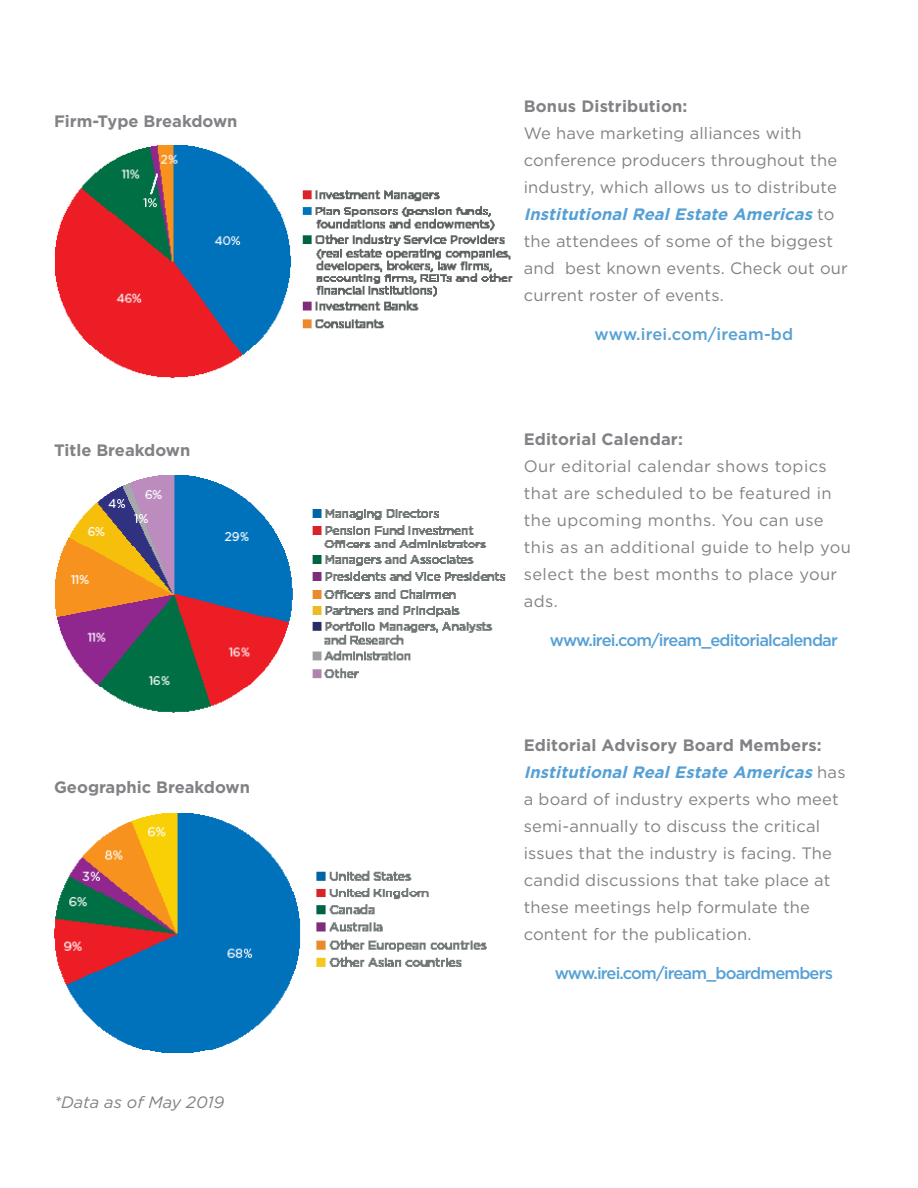
<style>
.page{position:relative;width:918px;height:1188px;background:#fff}
.page>*{position:absolute;margin:0;border:0;box-sizing:border-box;transform-origin:0 0}
.t1{font:16.5px/27px "Gotham";letter-spacing:.01em;color:#808285}
.t2{font:700 16.5px "Gotham";color:#808285}
.t3{font:500 16.5px "Gotham";letter-spacing:-.05em;color:#56a0d5}
.t4{font:500 16.5px "Gotham";letter-spacing:.01em;color:#56a0d5}
.t5{font:italic 16.5px "Gotham";color:#808285}
.s1{font-weight:700;font-style:italic;color:#56a0d5}
</style>
<div class="page">
<img style="left:55px;top:146px;width:458px;height:233px">
<img style="left:55px;top:475px;width:451px;height:238px">
<img style="left:54px;top:814px;width:433px;height:239px">
<p class="t2" style="left:54px;top:110px;width:185px">Firm-Type Breakdown</p>
<p class="t2" style="left:54px;top:439px;width:138px">Title Breakdown</p>
<p class="t2" style="left:54px;top:776px;width:198px">Geographic Breakdown</p>
<p class="t5" style="left:54px;top:1091px;width:172px">*Data as of May 2019</p>
<p class="t2" style="left:524px;top:95px;width:165px">Bonus Distribution:</p>
<p class="t1" style="left:524px;top:120px;width:326px">We have marketing alliances with conference producers throughout the industry, which allows us to distribute <span class="s1">InstitutionalRealEstate Americas</span>t o the attendees of some of the biggest and best known events. Check out our current roster of events.</p>
<p class="t4" style="left:595px;top:324px;width:200px">www.irei.com/iream-bd</p>
<p class="t2" style="left:524px;top:428px;width:161px">Editorial Calendar:</p>
<p class="t1" style="left:524px;top:453px;width:329px">Our editorial calendar shows topics that are scheduled to be featured in the upcoming months. You can use this as an additional guide to help you select the best months to place your ads.</p>
<p class="t3" style="left:550px;top:630px;width:290px">www.irei.com/iream_editorialcalendar</p>
<p class="t2" style="left:524px;top:734px;width:299px">Editorial Advisory Board Members:</p>
<p class="t1" style="left:524px;top:759px;width:323px"><span class="s1">InstitutionalRealEstate Americas</span>h a s a board of industry experts who meet semi-annually to discuss the critical issues that the industry is facing. The candid discussions that take place at these meetings help formulate the content for the publication.</p>
<p class="t3" style="left:555px;top:963px;width:280px">www.irei.com/iream_boardmembers</p>
</div>
